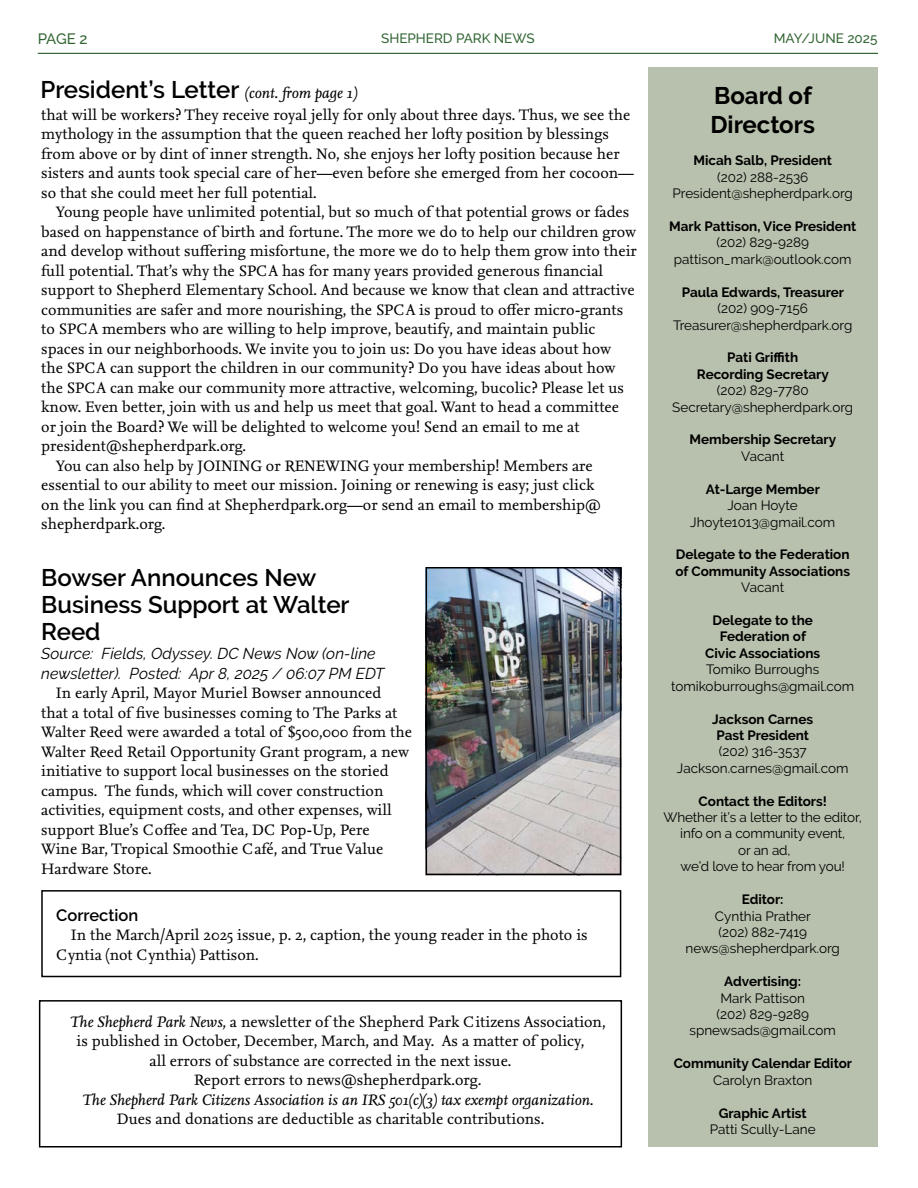
<style>
.page{position:relative;width:918px;height:1188px;background:#fff}
.page>*{position:absolute;margin:0;border:0;box-sizing:border-box;transform-origin:0 0}
.Article_subhead_large_w_byline{font:600 24px/27px "Raleway";color:#000}
.masthead_title{font:700 24px/29px "Raleway";color:#000}
.article_subhead{font:600 16.5px "Raleway";color:#000}
.article_body{font:15.75px/19.5px "Nexus Serif Pro";color:#000}
.Shepherd_Park_Info_box{font:15.75px "Nexus Serif Pro";color:#000}
.Shepherd_Park_Info_box-2{font:italic 15.75px/19.5px "Nexus Serif Pro";color:#000}
.byline{font:italic 15.75px/19.5px "Raleway";letter-spacing:.005em;color:#000}
.t1{font:500 15px "Raleway";color:#336635}
.masthead_body{font:13.5px/16.4px "Raleway";color:#000;text-align:center}
.masthead_header{font:700 13.5px "Raleway";color:#000}
.t2{font:500 13.5px "Raleway";color:#336635}
.s1{font-family:"Nexus Serif Pro";font-weight:400;font-style:italic;font-size:15.75px}
.s2{font-style:italic}
.s3{font-style:normal}
</style>
<div class="page">
<hr style="left:38px;top:53px;width:840px;height:1px;background:#336635">
<div style="left:648px;top:68px;width:230px;height:1080px;background:#b8c1ad"></div>
<div style="left:39px;top:1000px;width:583px;height:148px;border:2px solid #000"></div>
<div style="left:41px;top:890px;width:580px;height:87px;border:2px solid #000"></div>
<img style="left:429px;top:570px;width:189px;height:302px">
<div style="left:426px;top:567px;width:195px;height:308px;border:2px solid #000"></div>
<p class="t1" style="left:38px;top:30px;width:51px">PAGE 2</p>
<p class="t2" style="left:381px;top:30px;width:155px">SHEPHERD PARK NEWS</p>
<p class="t2" style="left:774px;top:30px;width:105px">MAY/JUNE 2025</p>
<p class="Article_subhead_large_w_byline" style="left:40px;top:76px;width:318px">President’s Letter <span class="s1">(cont. from page 1)</span></p>
<p class="article_body" style="left:41px;top:104px;width:594px">that will be workers? They receive royal jelly for only about three days. Thus, we see the mythology in the assumption that the queen reached her lofty position by blessings from above or by dint of inner strength. No, she enjoys her lofty position because her sisters and aunts took special care of her—even before she emerged from her cocoon— so that she could meet her full potential.</p>
<p class="article_body" style="left:41px;top:201px;width:597px;text-indent:15px">Young people have unlimited potential, but so much of that potential grows or fades based on happenstance of birth and fortune. The more we do to help our children grow and develop without suffering misfortune, the more we do to help them grow into their full potential. That’s why the SPCA has for many years provided generous financial support to Shepherd Elementary School. And because we know that clean and attractive communities are safer and more nourishing, the SPCA is proud to offer micro-grants to SPCA members who are willing to help improve, beautify, and maintain public spaces in our neighborhoods. We invite you to join us: Do you have ideas about how<br>the SPCA can support the children in our community? Do you have ideas about how the SPCA can make our community more attractive, welcoming, bucolic? Please let us know. Even better, join with us and help us meet that goal. Want to head a committee or join the Board? We will be delighted to welcome you! Send an email to me at president@shepherdpark.org.</p>
<p class="article_body" style="left:41px;top:455px;width:561px;text-indent:15px">You can also help by JOINING or RENEWING your membership! Members are essential to our ability to meet our mission. Joining or renewing is easy; just click on the link you can find at Shepherdpark.org—or send an email to membership@ shepherdpark.org.</p>
<p class="Article_subhead_large_w_byline" style="left:41px;top:564px;width:310px">Bowser Announces New<br>Business Support at Walter<br>Reed</p>
<p class="byline" style="left:41px;top:644px;width:344px">Source: Fields, Odyssey. DC News Now (on-line newsletter). Posted: Apr 8, 2025 / 06:07 PM EDT</p>
<p class="article_body" style="left:41px;top:682px;width:372px;text-indent:15px">In early April, Mayor Muriel Bowser announced that a total of five businesses coming to The Parks at Walter Reed were awarded a total of $500,000 from the Walter Reed Retail Opportunity Grant program, a new initiative to support local businesses on the storied campus. The funds, which will cover construction activities, equipment costs, and other expenses, will support Blue’s Coffee and Tea, DC Pop-Up, Pere<br>Wine Bar, Tropical Smoothie Café, and True Value Hardware Store.</p>
<p class="article_subhead" style="left:56px;top:905px;width:84px">Correction</p>
<p class="article_body" style="left:56px;top:924px;width:533px;text-indent:15px">In the March/April 2025 issue, p. 2, caption, the young reader in the photo is<br>Cyntia (not Cynthia) Pattison.</p>
<p class="Shepherd_Park_Info_box" style="left:70px;top:1010px;width:537px"><span class="s2">The Shepherd Park News,</span> a newsletter of the Shepherd Park Citizens Association,</p>
<p class="Shepherd_Park_Info_box" style="left:77px;top:1029px;width:509px">is published in October, December, March, and May. As a matter of policy,</p>
<p class="Shepherd_Park_Info_box" style="left:150px;top:1049px;width:363px">all errors of substance are corrected in the next issue.</p>
<p class="Shepherd_Park_Info_box" style="left:194px;top:1068px;width:289px">Report errors to news@shepherdpark.org<span class="s2">.</span></p>
<p class="Shepherd_Park_Info_box-2" style="left:117px;top:1090px;width:478px;text-indent:-35px">The Shepherd Park Citizens Association is an IRS 501(c)(3) tax exempt organization.<br><span class="s3">Dues and donations are deductible as charitable contributions.</span></p>
<p class="masthead_title" style="left:710px;top:81px;width:106px">Board of<br>Directors</p>
<p class="masthead_header" style="left:693px;top:153px;width:140px">Micah Salb, President</p>
<p class="masthead_body" style="left:717px;top:169px;width:93px">(202) 288-2536</p>
<p class="masthead_body" style="left:673px;top:185px;width:182px">President@shepherdpark.org</p>
<p class="masthead_header" style="left:669px;top:219px;width:189px">Mark Pattison, Vice President</p>
<p class="masthead_body" style="left:716px;top:235px;width:94px">(202) 829-9289</p>
<p class="masthead_body" style="left:674px;top:251px;width:179px">pattison_mark@outlook.com</p>
<p class="masthead_header" style="left:682px;top:284px;width:164px">Paula Edwards, Treasurer</p>
<p class="masthead_body" style="left:717px;top:300px;width:92px">(202) 909-7156</p>
<p class="masthead_body" style="left:673px;top:317px;width:181px">Treasurer@shepherdpark.org</p>
<p class="masthead_header" style="left:727px;top:350px;width:72px">Pati Griffith</p>
<p class="masthead_header" style="left:697px;top:366px;width:134px">Recording Secretary</p>
<p class="masthead_body" style="left:717px;top:382px;width:93px">(202) 829-7780</p>
<p class="masthead_body" style="left:672px;top:399px;width:183px">Secretary@shepherdpark.org</p>
<p class="masthead_header" style="left:690px;top:432px;width:148px">Membership Secretary</p>
<p class="masthead_body" style="left:741px;top:448px;width:44px">Vacant</p>
<p class="masthead_header" style="left:706px;top:481px;width:116px">At-Large Member</p>
<p class="masthead_body" style="left:728px;top:497px;width:72px">Joan Hoyte</p>
<p class="masthead_body" style="left:690px;top:514px;width:147px">Jhoyte1013@gmail.com</p>
<p class="masthead_header" style="left:676px;top:547px;width:175px">Delegate to the Federation</p>
<p class="masthead_header" style="left:675px;top:563px;width:176px">of Community Associations</p>
<p class="masthead_body" style="left:741px;top:579px;width:44px">Vacant</p>
<p class="masthead_header" style="left:712px;top:613px;width:102px">Delegate to the</p>
<p class="masthead_header" style="left:720px;top:629px;width:88px">Federation of</p>
<p class="masthead_header" style="left:705px;top:645px;width:117px">Civic Associations</p>
<p class="masthead_body" style="left:706px;top:661px;width:115px">Tomiko Burroughs</p>
<p class="masthead_body" style="left:671px;top:678px;width:185px">tomikoburroughs@gmail.com</p>
<p class="masthead_header" style="left:712px;top:711px;width:102px">Jackson Carnes</p>
<p class="masthead_header" style="left:716px;top:728px;width:94px">Past President</p>
<p class="masthead_body" style="left:719px;top:743px;width:89px">(202) 316-3537</p>
<p class="masthead_body" style="left:677px;top:760px;width:173px">Jackson.carnes@gmail.com</p>
<p class="masthead_header" style="left:699px;top:793px;width:130px">Contact the Editors!</p>
<p class="masthead_body" style="left:663px;top:809px;width:200px">Whether it’s a letter to the editor,</p>
<p class="masthead_body" style="left:680px;top:826px;width:167px">info on a community event, or an ad,</p>
<p class="masthead_body" style="left:680px;top:858px;width:166px">we’d love to hear from you!</p>
<p class="masthead_header" style="left:742px;top:892px;width:43px">Editor:</p>
<p class="masthead_body" style="left:715px;top:908px;width:97px">Cynthia Prather</p>
<p class="masthead_body" style="left:718px;top:924px;width:90px">(202) 882-7419</p>
<p class="masthead_body" style="left:686px;top:940px;width:156px">news@shepherdpark.org</p>
<p class="masthead_header" style="left:724px;top:974px;width:78px">Advertising:</p>
<p class="masthead_body" style="left:720px;top:990px;width:86px">Mark Pattison</p>
<p class="masthead_body" style="left:716px;top:1006px;width:94px">(202) 829-9289</p>
<p class="masthead_body" style="left:689px;top:1023px;width:148px">spnewsads@gmail.com</p>
<p class="masthead_header" style="left:674px;top:1056px;width:180px">Community Calendar Editor</p>
<p class="masthead_body" style="left:713px;top:1072px;width:101px">Carolyn Braxton</p>
<p class="masthead_header" style="left:719px;top:1105px;width:90px">Graphic Artist</p>
<p class="masthead_body" style="left:710px;top:1121px;width:107px">Patti Scully-Lane</p>
</div>
